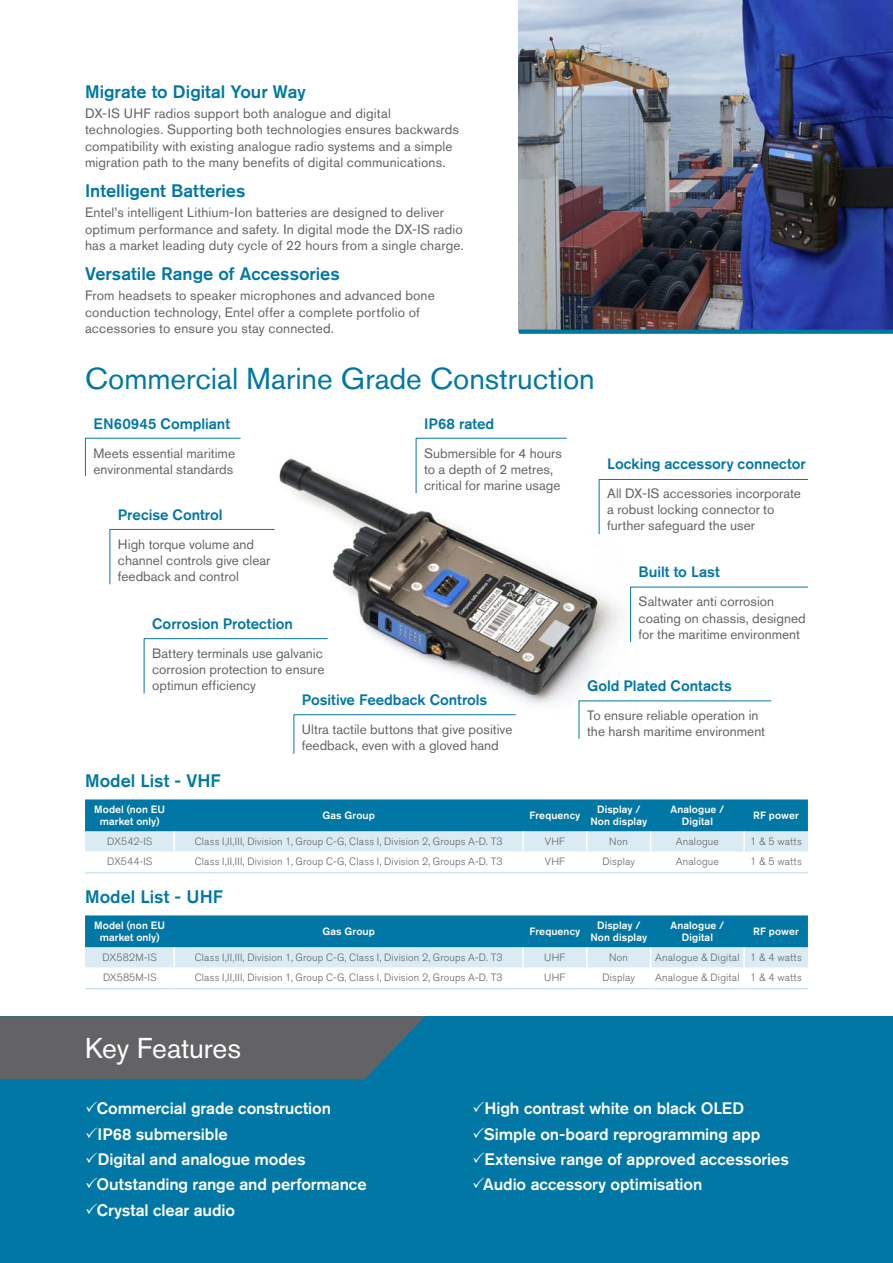
<style>
.page{position:relative;width:893px;height:1263px;background:#fff}
.page>*{position:absolute;margin:0;border:0;box-sizing:border-box;transform-origin:0 0}
.Headline_1{font:30px "Akzidenz Grotesk BQ";color:#0077a5}
.Headline_1_white{font:28.5px "Akzidenz Grotesk BQ";letter-spacing:-.005em;color:#fff}
.Headline_1-2{font:500 18px "Akzidenz Grotesk BQ";color:#0077a5}
.bullets{font:500 16.5px "Akzidenz Grotesk BQ";letter-spacing:-.005em;color:#fff}
.Headline_1-3{font:500 15px "Akzidenz Grotesk BQ";color:#0077a5}
.body{font:13.5px/16.2px "Akzidenz Grotesk BQ";letter-spacing:.005em;color:#636366}
.Table_body{font:300 10.5px "Akzidenz Grotesk BQ";letter-spacing:.015em;color:#636366}
.body-2{font:500 10.5px/12.6px "Akzidenz Grotesk BQ";letter-spacing:.01em;color:#fff;text-align:center}
</style>
<div class="page">
<img style="left:151px;top:458px;width:469px;height:246px">
<div style="left:0;top:1016px;width:893px;height:247px;background:#0077a5"></div>
<svg style="left:0;top:1016px;width:425px;height:63px;background:#5b646a"></svg>
<img style="left:519px;top:0;width:374px;height:330px">
<svg style="left:519px;top:330px;width:374px;height:4px"></svg>
<svg style="left:85px;top:799px;width:723px;height:53px;background:#58a5c4"></svg>
<hr style="left:85px;top:872px;width:89px;height:1px;background:#bedde7">
<hr style="left:174px;top:872px;width:349px;height:1px;background:#bedde7">
<hr style="left:523px;top:872px;width:64px;height:1px;background:#bedde7">
<hr style="left:587px;top:872px;width:64px;height:1px;background:#bedde7">
<hr style="left:651px;top:872px;width:93px;height:1px;background:#bedde7">
<hr style="left:744px;top:872px;width:64px;height:1px;background:#bedde7">
<hr style="left:743px;top:831px;width:2px;height:21px;background:#fff">
<svg style="left:85px;top:915px;width:723px;height:53px;background:#58a5c4"></svg>
<hr style="left:85px;top:988px;width:89px;height:1px;background:#bedde7">
<hr style="left:174px;top:988px;width:349px;height:1px;background:#bedde7">
<hr style="left:523px;top:988px;width:64px;height:1px;background:#bedde7">
<hr style="left:587px;top:988px;width:64px;height:1px;background:#bedde7">
<hr style="left:651px;top:988px;width:93px;height:1px;background:#bedde7">
<hr style="left:744px;top:988px;width:64px;height:1px;background:#bedde7">
<hr style="left:743px;top:947px;width:2px;height:20px;background:#fff">
<hr style="left:743px;top:967px;width:2px;height:21px;background:#fff">
<svg style="left:598px;top:479px;width:210px;height:55px"></svg>
<svg style="left:85px;top:437px;width:156px;height:39px"></svg>
<svg style="left:109px;top:529px;width:166px;height:56px"></svg>
<svg style="left:143px;top:638px;width:185px;height:56px"></svg>
<svg style="left:293px;top:714px;width:223px;height:40px"></svg>
<svg style="left:578px;top:700px;width:194px;height:39px"></svg>
<svg style="left:630px;top:586px;width:178px;height:56px"></svg>
<svg style="left:415px;top:437px;width:152px;height:56px"></svg>
<p class="Headline_1-2" style="left:85px;top:80px;width:222px">Migrate to Digital Your Way</p>
<p class="body" style="left:85px;top:105px;width:375px">DX-IS UHF radios support both analogue and digital technologies. Supporting both technologies ensures backwards compatibility with existing analogue radio systems and a simple migration path to the many benefits of digital communications.</p>
<p class="Headline_1-2" style="left:85px;top:180px;width:162px">Intelligent Batteries</p>
<p class="body" style="left:85px;top:204px;width:380px">Entel’s intelligent Lithium-Ion batteries are designed to deliver optimum performance and safety. In digital mode the DX-IS radio has a market leading duty cycle of 22 hours from a single charge.</p>
<p class="Headline_1-2" style="left:85px;top:263px;width:256px">Versatile Range of Accessories</p>
<p class="body" style="left:85px;top:287px;width:351px">From headsets to speaker microphones and advanced bone conduction technology, Entel offer a complete portfolio of accessories to ensure you stay connected.</p>
<p class="Headline_1" style="left:85px;top:361px;width:511px">Commercial Marine Grade Construction</p>
<p class="Headline_1-3" style="left:93px;top:414px;width:138px">EN60945 Compliant</p>
<p class="body" style="left:93px;top:445px;width:143px">Meets essential maritime environmental standards</p>
<p class="Headline_1-3" style="left:118px;top:505px;width:106px">Precise Control</p>
<p class="body" style="left:118px;top:536px;width:154px">High torque volume and channel controls give clear feedback and control</p>
<p class="Headline_1-3" style="left:152px;top:615px;width:142px">Corrosion Protection</p>
<p class="body" style="left:152px;top:645px;width:174px">Battery terminals use galvanic corrosion protection to ensure optimun efficiency</p>
<p class="Headline_1-3" style="left:302px;top:691px;width:187px">Positive Feedback Controls</p>
<p class="body" style="left:302px;top:721px;width:212px">Ultra tactile buttons that give positive feedback, even with a gloved hand</p>
<p class="Headline_1-3" style="left:424px;top:414px;width:72px">IP68 rated</p>
<p class="body" style="left:424px;top:445px;width:139px">Submersible for 4 hours to a depth of 2 metres, critical for marine usage</p>
<p class="Headline_1-2" style="left:85px;top:769px;width:137px">Model List - VHF</p>
<p class="Headline_1-3" style="left:607px;top:454px;width:200px">Locking accessory connector</p>
<p class="body" style="left:607px;top:485px;width:195px">All DX-IS accessories incorporate a robust locking connector to further safeguard the user</p>
<p class="Headline_1-3" style="left:639px;top:563px;width:83px">Built to Last</p>
<p class="body" style="left:639px;top:593px;width:169px">Saltwater anti corrosion coating on chassis, designed for the maritime environment</p>
<p class="Headline_1-3" style="left:587px;top:677px;width:146px">Gold Plated Contacts</p>
<p class="body" style="left:587px;top:707px;width:180px">To ensure reliable operation in the harsh maritime environment</p>
<p class="body-2" style="left:94px;top:803px;width:73px">Model (non EU market only)</p>
<p class="body-2" style="left:322px;top:809px;width:54px">Gas Group</p>
<p class="body-2" style="left:530px;top:809px;width:52px">Frequency</p>
<p class="body-2" style="left:590px;top:803px;width:58px">Display /<br>Non display</p>
<p class="body-2" style="left:670px;top:803px;width:55px">Analogue /<br>Digital</p>
<p class="body-2" style="left:753px;top:809px;width:47px">RF power</p>
<p class="Table_body" style="left:107px;top:836px;width:47px">DX542-IS</p>
<p class="Table_body" style="left:195px;top:836px;width:309px">Class I,II,III, Division 1, Group C-G, Class I, Division 2, Groups A-D. T3</p>
<p class="Table_body" style="left:545px;top:836px;width:22px">VHF</p>
<p class="Table_body" style="left:609px;top:836px;width:20px">Non</p>
<p class="Table_body" style="left:676px;top:836px;width:45px">Analogue</p>
<p class="Table_body" style="left:750px;top:836px;width:53px">1 &amp; 5 watts</p>
<p class="Table_body" style="left:107px;top:856px;width:46px">DX544-IS</p>
<p class="Table_body" style="left:195px;top:856px;width:309px">Class I,II,III, Division 1, Group C-G, Class I, Division 2, Groups A-D. T3</p>
<p class="Table_body" style="left:545px;top:856px;width:22px">VHF</p>
<p class="Table_body" style="left:602px;top:856px;width:34px">Display</p>
<p class="Table_body" style="left:676px;top:856px;width:45px">Analogue</p>
<p class="Table_body" style="left:750px;top:856px;width:53px">1 &amp; 5 watts</p>
<p class="Headline_1-2" style="left:85px;top:885px;width:139px">Model List - UHF</p>
<p class="body-2" style="left:94px;top:919px;width:73px">Model (non EU market only)</p>
<p class="body-2" style="left:322px;top:925px;width:54px">Gas Group</p>
<p class="body-2" style="left:530px;top:925px;width:52px">Frequency</p>
<p class="body-2" style="left:590px;top:919px;width:58px">Display /<br>Non display</p>
<p class="body-2" style="left:670px;top:919px;width:55px">Analogue /<br>Digital</p>
<p class="body-2" style="left:753px;top:925px;width:47px">RF power</p>
<p class="Table_body" style="left:103px;top:952px;width:56px">DX582M-IS</p>
<p class="Table_body" style="left:195px;top:952px;width:309px">Class I,II,III, Division 1, Group C-G, Class I, Division 2, Groups A-D. T3</p>
<p class="Table_body" style="left:544px;top:952px;width:23px">UHF</p>
<p class="Table_body" style="left:609px;top:952px;width:20px">Non</p>
<p class="Table_body" style="left:655px;top:952px;width:86px">Analogue &amp; Digital</p>
<p class="Table_body" style="left:750px;top:952px;width:53px">1 &amp; 4 watts</p>
<p class="Table_body" style="left:103px;top:972px;width:55px">DX585M-IS</p>
<p class="Table_body" style="left:195px;top:972px;width:309px">Class I,II,III, Division 1, Group C-G, Class I, Division 2, Groups A-D. T3</p>
<p class="Table_body" style="left:544px;top:972px;width:23px">UHF</p>
<p class="Table_body" style="left:602px;top:972px;width:34px">Display</p>
<p class="Table_body" style="left:655px;top:972px;width:86px">Analogue &amp; Digital</p>
<p class="Table_body" style="left:750px;top:972px;width:53px">1 &amp; 4 watts</p>
<p class="Headline_1_white" style="left:85px;top:1031px;width:158px">Key Features</p>
<p class="bullets" style="left:97px;top:1098px;width:236px">Commercial grade construction</p>
<p class="bullets" style="left:98px;top:1124px;width:132px">IP68 submersible</p>
<p class="bullets" style="left:98px;top:1149px;width:210px">Digital and analogue modes</p>
<p class="bullets" style="left:97px;top:1174px;width:272px">Outstanding range and performance</p>
<p class="bullets" style="left:97px;top:1199px;width:140px">Crystal clear audio</p>
<p class="bullets" style="left:485px;top:1098px;width:261px">High contrast white on black OLED</p>
<p class="bullets" style="left:484px;top:1124px;width:278px">Simple on-board reprogramming app</p>
<p class="bullets" style="left:485px;top:1149px;width:306px">Extensive range of approved accessories</p>
<p class="bullets" style="left:483px;top:1174px;width:221px">Audio accessory optimisation</p>
</div>
